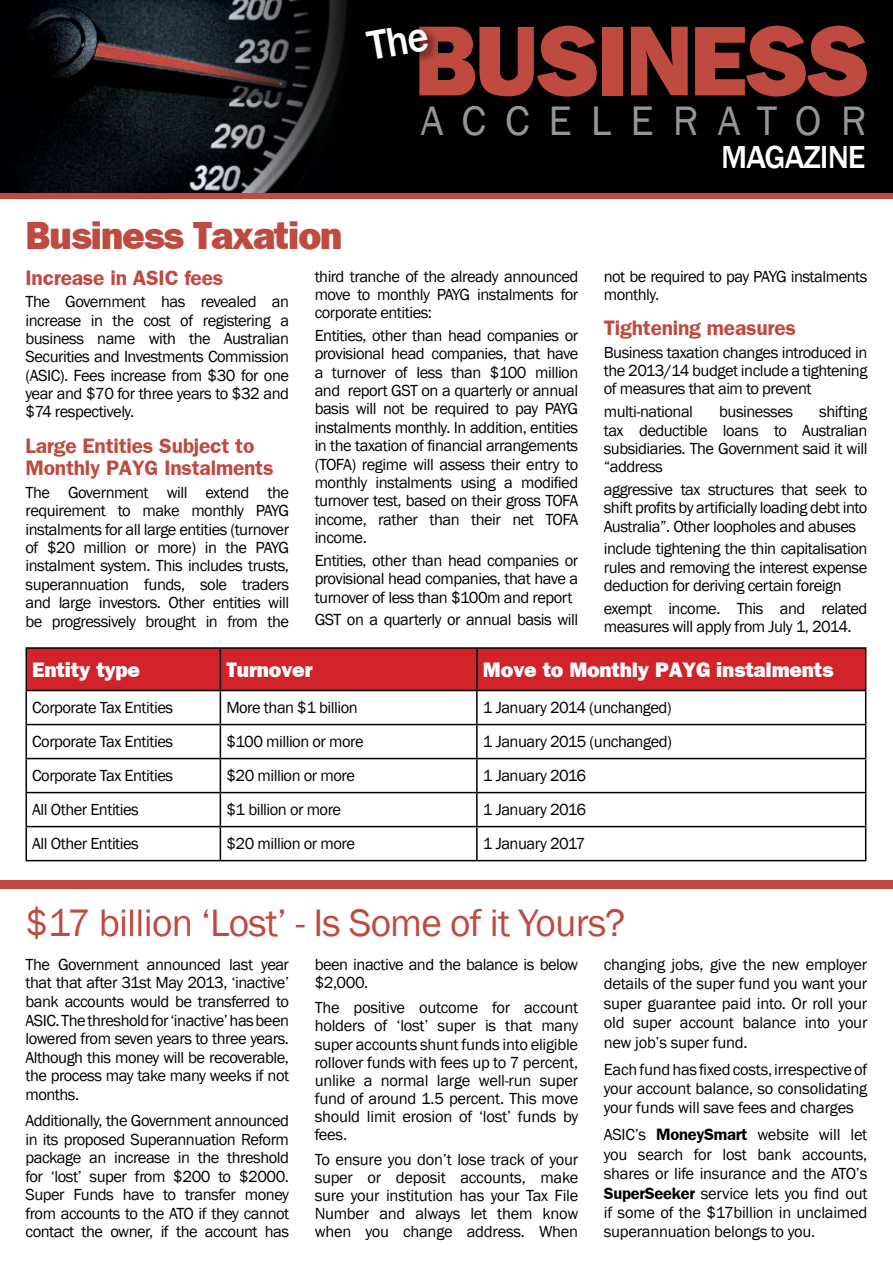
<style>
.page{position:relative;width:893px;height:1263px;background:#fff}
.page>*{position:absolute;margin:0;border:0;box-sizing:border-box;transform-origin:0 0}
.t1{font:99.75px "Frankfurt Gothic Heavy Plain";letter-spacing:-.03em;color:#bf4a40}
.t2{font:42.3px "Franklin Gothic";letter-spacing:.45em;color:#939598}
.t3{font:39.3px "Franklin Gothic";letter-spacing:-.02em;color:#bf4a40}
.t4{font:39.3px "Frankfurt Gothic Heavy Plain";letter-spacing:-.03em;color:#bf4a40}
.t5{font:500 32.7px "Franklin Gothic";letter-spacing:-.03em;color:#fff}
.t6{font:700 21px/22.5px "Frankfurt Gothic";letter-spacing:-.01em;color:#bf4a40}
.t7{font:21px "Frankfurt Gothic Heavy Plain";letter-spacing:-.01em;color:#fff}
.t8{font:16.5px/18.5px "Franklin Gothic";letter-spacing:-.03em;color:#000;text-align:justify}
.s1{font-family:"Frankfurt Gothic";font-weight:700}
</style>
<div class="page">
<div style="left:0;top:190px;width:893px;height:8px;background:#bf4a40"></div>
<img style="left:4px;top:0;width:189px;height:193px">
<svg style="left:193px;top:0;width:700px;height:193px;background:#0c0d0e"></svg>
<div style="left:361px;top:24px;width:145px;height:95px;background:#000"></div>
<div style="left:417px;top:102px;width:476px;height:78px;background:#000"></div>
<div style="left:0;top:880px;width:893px;height:9px;background:#bf4a40"></div>
<div style="left:27px;top:649px;width:838px;height:41px;background:#d2232a"></div>
<hr style="left:26px;top:647px;width:194px;height:2px;background:#000">
<hr style="left:26px;top:649px;width:1px;height:41px;background:#000">
<hr style="left:220px;top:647px;width:257px;height:2px;background:#000">
<hr style="left:220px;top:649px;width:1px;height:41px;background:#000">
<hr style="left:477px;top:647px;width:389px;height:2px;background:#000">
<hr style="left:476px;top:649px;width:2px;height:41px;background:#000">
<hr style="left:865px;top:649px;width:1px;height:41px;background:#000">
<hr style="left:26px;top:690px;width:194px;height:1px;background:#000">
<hr style="left:26px;top:691px;width:1px;height:33px;background:#000">
<hr style="left:220px;top:690px;width:257px;height:1px;background:#000">
<hr style="left:220px;top:691px;width:1px;height:33px;background:#000">
<hr style="left:477px;top:690px;width:389px;height:1px;background:#000">
<hr style="left:476px;top:691px;width:2px;height:33px;background:#000">
<hr style="left:865px;top:691px;width:1px;height:33px;background:#000">
<hr style="left:26px;top:724px;width:194px;height:1px;background:#000">
<hr style="left:26px;top:725px;width:1px;height:33px;background:#000">
<hr style="left:220px;top:724px;width:257px;height:1px;background:#000">
<hr style="left:220px;top:725px;width:1px;height:33px;background:#000">
<hr style="left:477px;top:724px;width:389px;height:1px;background:#000">
<hr style="left:476px;top:725px;width:2px;height:33px;background:#000">
<hr style="left:865px;top:725px;width:1px;height:33px;background:#000">
<hr style="left:26px;top:758px;width:194px;height:1px;background:#000">
<hr style="left:26px;top:759px;width:1px;height:33px;background:#000">
<hr style="left:220px;top:758px;width:257px;height:1px;background:#000">
<hr style="left:220px;top:759px;width:1px;height:33px;background:#000">
<hr style="left:477px;top:758px;width:389px;height:1px;background:#000">
<hr style="left:476px;top:759px;width:2px;height:33px;background:#000">
<hr style="left:865px;top:759px;width:1px;height:33px;background:#000">
<hr style="left:26px;top:792px;width:194px;height:1px;background:#000">
<hr style="left:26px;top:793px;width:1px;height:33px;background:#000">
<hr style="left:220px;top:792px;width:257px;height:1px;background:#000">
<hr style="left:220px;top:793px;width:1px;height:33px;background:#000">
<hr style="left:477px;top:792px;width:389px;height:1px;background:#000">
<hr style="left:476px;top:793px;width:2px;height:33px;background:#000">
<hr style="left:865px;top:793px;width:1px;height:33px;background:#000">
<hr style="left:26px;top:826px;width:194px;height:1px;background:#000">
<hr style="left:26px;top:827px;width:1px;height:33px;background:#000">
<hr style="left:220px;top:826px;width:257px;height:1px;background:#000">
<hr style="left:220px;top:827px;width:1px;height:33px;background:#000">
<hr style="left:477px;top:826px;width:389px;height:1px;background:#000">
<hr style="left:476px;top:827px;width:2px;height:33px;background:#000">
<hr style="left:865px;top:827px;width:1px;height:33px;background:#000">
<hr style="left:26px;top:860px;width:194px;height:1px;background:#000">
<hr style="left:220px;top:860px;width:257px;height:1px;background:#000">
<hr style="left:477px;top:860px;width:389px;height:1px;background:#000">
<h3 class="t4" style="left:26px;top:212px;width:318px">Business Taxation</h3>
<h1 class="t1" style="left:414px;top:2px;width:457px">BUSINESS</h1>
<h2 class="t2" style="left:421px;top:94px;width:447px">ACCELERATOR</h2>
<h3 class="t5" style="left:721px;top:137px;width:146px">MAGAZINE</h3>
<p class="t6" style="left:26px;top:265px;width:199px">Increase in ASIC fees</p>
<p class="t8" style="left:26px;top:293px;width:265px">The Government has revealed an increase in the cost of registering a business name with the Australian Securities and Investments Commission (ASIC). Fees increase from $30 for one year and $70 for three years to $32 and $74 respectively.</p>
<p class="t6" style="left:26px;top:434px;width:250px">Large Entities Subject to<br>Monthly PAYG Instalments</p>
<p class="t8" style="left:26px;top:483px;width:265px">The Government will extend the requirement to make monthly PAYG instalments for all large entities (turnover of $20 million or more) in the PAYG instalment system. This includes trusts, superannuation funds, sole traders and large investors. Other entities will be progressively brought in from the</p>
<p class="t8" style="left:315px;top:267px;width:265px">third tranche of the already announced move to monthly PAYG instalments for corporate entities:</p>
<p class="t8" style="left:315px;top:326px;width:265px">Entities, other than head companies or provisional head companies, that have a turnover of less than $100 million and report GST on a quarterly or annual basis will not be required to pay PAYG instalments monthly. In addition, entities in the taxation of financial arrangements (TOFA) regime will assess their entry to monthly instalments using a modified turnover test, based on their gross TOFA income, rather than their net TOFA income.</p>
<p class="t8" style="left:315px;top:551px;width:265px">Entities, other than head companies or provisional head companies, that have a turnover of less than $100m and report</p>
<p class="t8" style="left:315px;top:611px;width:265px">GST on a quarterly or annual basis will</p>
<p class="t8" style="left:604px;top:267px;width:265px">not be required to pay PAYG instalments monthly.</p>
<p class="t6" style="left:604px;top:316px;width:194px">Tightening measures</p>
<p class="t8" style="left:604px;top:343px;width:265px">Business taxation changes introduced in the 2013/14 budget include a tightening of measures that aim to prevent</p>
<p class="t8" style="left:604px;top:403px;width:91px">multi-national</p>
<p class="t8" style="left:719px;top:403px;width:75px">businesses</p>
<p class="t8" style="left:604px;top:403px;width:265px;text-indent:215px">shifting tax deductible loans to Australian subsidiaries. The Government said it will “address</p>
<p class="t8" style="left:604px;top:480px;width:265px">aggressive tax structures that seek to shift profits by artificially loading debt into Australia”. Other loopholes and abuses</p>
<p class="t8" style="left:604px;top:540px;width:265px">include tightening the thin capitalisation rules and removing the interest expense deduction for deriving certain foreign</p>
<p class="t8" style="left:604px;top:599px;width:265px">exempt income. This and related measures will apply from July 1, 2014.</p>
<p class="t7" style="left:32px;top:657px;width:109px">Entity type</p>
<p class="t7" style="left:226px;top:657px;width:88px">Turnover</p>
<p class="t7" style="left:483px;top:657px;width:352px">Move to Monthly PAYG instalments</p>
<p class="t8" style="left:32px;top:699px;width:142px">Corporate Tax Entities</p>
<p class="t8" style="left:226px;top:699px;width:133px">More than $1 billion</p>
<p class="t8" style="left:483px;top:699px;width:190px">1 January 2014 (unchanged)</p>
<p class="t8" style="left:32px;top:733px;width:142px">Corporate Tax Entities</p>
<p class="t8" style="left:226px;top:733px;width:139px">$100 million or more</p>
<p class="t8" style="left:483px;top:733px;width:191px">1 January 2015 (unchanged)</p>
<p class="t8" style="left:32px;top:767px;width:142px">Corporate Tax Entities</p>
<p class="t8" style="left:226px;top:767px;width:130px">$20 million or more</p>
<p class="t8" style="left:483px;top:767px;width:105px">1 January 2016</p>
<p class="t8" style="left:32px;top:801px;width:108px">All Other Entities</p>
<p class="t8" style="left:226px;top:801px;width:116px">$1 billion or more</p>
<p class="t8" style="left:483px;top:801px;width:105px">1 January 2016</p>
<p class="t8" style="left:32px;top:835px;width:108px">All Other Entities</p>
<p class="t8" style="left:226px;top:835px;width:130px">$20 million or more</p>
<p class="t8" style="left:483px;top:835px;width:104px">1 January 2017</p>
<h3 class="t3" style="left:26px;top:899px;width:601px">$17 billion ‘Lost’ - Is Some of it Yours?</h3>
<p class="t8" style="left:26px;top:955px;width:265px">The Government announced last year that that after 31st May 2013, ‘inactive’ bank accounts would be transferred to ASIC. The threshold for ‘inactive’ has been lowered from seven years to three years.<br>Although this money will be recoverable, the process may take many weeks if not months.</p>
<p class="t8" style="left:26px;top:1111px;width:265px">Additionally, the Government announced in its proposed Superannuation Reform package an increase in the threshold for ‘lost’ super from $200 to $2000.<br>Super Funds have to transfer money from accounts to the ATO if they cannot contact the owner, if the account has</p>
<p class="t8" style="left:315px;top:956px;width:265px;line-height:18px">been inactive and the balance is below $2,000.</p>
<p class="t8" style="left:315px;top:999px;width:265px;line-height:18px">The positive outcome for account holders of ‘lost’ super is that many super accounts shunt funds into eligible rollover funds with fees up to 7 percent, unlike a normal large well-run super fund of around 1.5 percent. This move should limit erosion of ‘lost’ funds by fees.</p>
<p class="t8" style="left:315px;top:1151px;width:265px;line-height:18px">To ensure you don’t lose track of your super or deposit accounts, make sure your institution has your Tax File Number and always let them know when you change address. When</p>
<p class="t8" style="left:604px;top:955px;width:265px;line-height:19.5px">changing jobs, give the new employer details of the super fund you want your super guarantee paid into. Or roll your old super account balance into your new job’s super fund.</p>
<p class="t8" style="left:604px;top:1060px;width:265px;line-height:19.5px">Each fund has fixed costs, irrespective of your account balance, so consolidating your funds will save fees and charges</p>
<p class="t8" style="left:604px;top:1125px;width:265px;line-height:19.5px">ASIC’s <span class="s1">MoneySmart</span> website will let you search for lost bank accounts, shares or life insurance and the ATO’s <span class="s1">SuperSeeker</span> service lets you find out if some of the $17billion in unclaimed superannuation belongs to you.</p>
</div>
